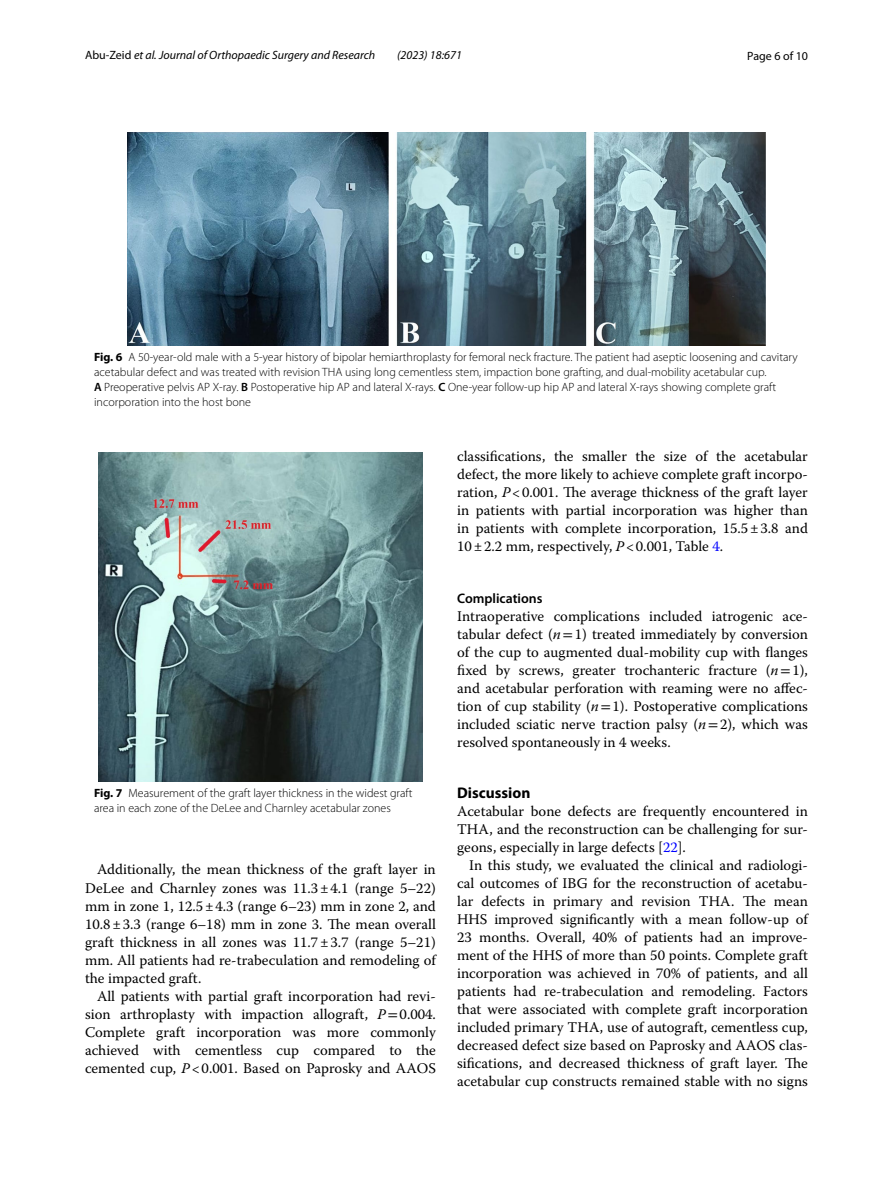
<style>
.page{position:relative;width:893px;height:1187px;background:#fff}
.page>*{position:absolute;margin:0;border:0;box-sizing:border-box;transform-origin:0 0}
.t1{font:700 15.45px "Myriad Pro";color:#000}
.t2{font:14.7px/18px "Warnock Pro";color:#000;text-align:justify}
.t3{font:600 13.8px "Myriad Pro";color:#000}
.t4{font:300 12px/15px "Myriad Pro";color:#000}
.t5{font:italic 12px "Myriad Pro";color:#000}
.t6{font:12px "Myriad Pro";color:#000}
.s1{font-style:normal}
.s2{font-weight:700}
.s3{font-weight:600}
.s4{font-style:italic}
.s5{font-family:"STIX"}
.s6{color:#00f}
</style>
<div class="page">
<img style="left:127px;top:133px;width:638px;height:213px">
<img style="left:99px;top:452px;width:323px;height:329px">
<p class="t5" style="left:85px;top:48px;width:292px"><span class="s1">Abu‑Zeid</span> et al. Journal of Orthopaedic Surgery and Research</p>
<p class="t5" style="left:397px;top:48px;width:66px">(2023) 18:671</p>
<p class="t6" style="left:747px;top:48px;width:62px">Page 6 of 10</p>
<p class="t4" style="left:94px;top:349px;width:705px"><span class="s2">Fig. 6</span> A 50-year-old male with a 5-year history of bipolar hemiarthroplasty for femoral neck fracture. The patient had aseptic loosening and cavitary acetabular defect and was treated with revision THA using long cementless stem, impaction bone grafting, and dual-mobility acetabular cup.<br><span class="s3">A</span> Preoperative pelvis AP X-ray. <span class="s3">B</span> Postoperative hip AP and lateral X-rays. <span class="s3">C</span> One-year follow-up hip AP and lateral X-rays showing complete graft incorporation into the host bone</p>
<p class="t4" style="left:94px;top:785px;width:320px"><span class="s2">Fig. 7</span> Measurement of the graft layer thickness in the widest graft area in each zone of the DeLee and Charnley acetabular zones</p>
<p class="t2" style="left:85px;top:860px;width:352px;text-indent:12px">Additionally, the mean thickness of the graft layer in DeLee and Charnley zones was 11.3±4.1 (range 5–22) mm in zone 1, 12.5±4.3 (range 6–23) mm in zone 2, and 10.8±3.3 (range 6–18) mm in zone 3. The mean overall graft thickness in all zones was 11.7±3.7 (range 5–21) mm. All patients had re-trabeculation and remodeling of the impacted graft.</p>
<p class="t2" style="left:85px;top:986px;width:352px;text-indent:12px">All patients with partial graft incorporation had revi&shy;sion arthroplasty with impaction allograft, <span class="s4">P</span><span class="s5">=</span>0.004.<br>Complete graft incorporation was more commonly achieved with cementless cup compared to the cemented cup, <span class="s4">P</span>&lt;0.001. Based on Paprosky and AAOS</p>
<p class="t2" style="left:457px;top:447px;width:352px">classifications, the smaller the size of the acetabular defect, the more likely to achieve complete graft incorpo&shy;ration, <span class="s4">P</span>&lt;0.001. The average thickness of the graft layer in patients with partial incorporation was higher than in patients with complete incorporation, 15.5±3.8 and 10±2.2 mm, respectively, <span class="s4">P</span>&lt;0.001, Table <span class="s6">4</span>.</p>
<p class="t3" style="left:457px;top:589px;width:87px">Complications</p>
<p class="t2" style="left:457px;top:606px;width:352px">Intraoperative complications included iatrogenic ace&shy;tabular defect (<span class="s4">n</span><span class="s5">=</span>1) treated immediately by conversion of the cup to augmented dual-mobility cup with flanges fixed by screws, greater trochanteric fracture (<span class="s4">n</span><span class="s5">=</span>1), and acetabular perforation with reaming were no affec&shy;tion of cup stability (<span class="s4">n</span><span class="s5">=</span>1). Postoperative complications included sciatic nerve traction palsy (<span class="s4">n</span><span class="s5">=</span>2), which was resolved spontaneously in 4 weeks.</p>
<p class="t1" style="left:457px;top:782px;width:75px">Discussion</p>
<p class="t2" style="left:457px;top:802px;width:352px">Acetabular bone defects are frequently encountered in THA, and the reconstruction can be challenging for sur&shy;geons, especially in large defects [<span class="s6">22</span>].</p>
<p class="t2" style="left:457px;top:856px;width:352px;text-indent:12px">In this study, we evaluated the clinical and radiologi&shy;cal outcomes of IBG for the reconstruction of acetabu&shy;lar defects in primary and revision THA. The mean HHS improved significantly with a mean follow-up of 23 months. Overall, 40% of patients had an improve&shy;ment of the HHS of more than 50 points. Complete graft incorporation was achieved in 70% of patients, and all patients had re-trabeculation and remodeling. Factors that were associated with complete graft incorporation included primary THA, use of autograft, cementless cup, decreased defect size based on Paprosky and AAOS clas&shy;sifications, and decreased thickness of graft layer. The acetabular cup constructs remained stable with no signs</p>
</div>
